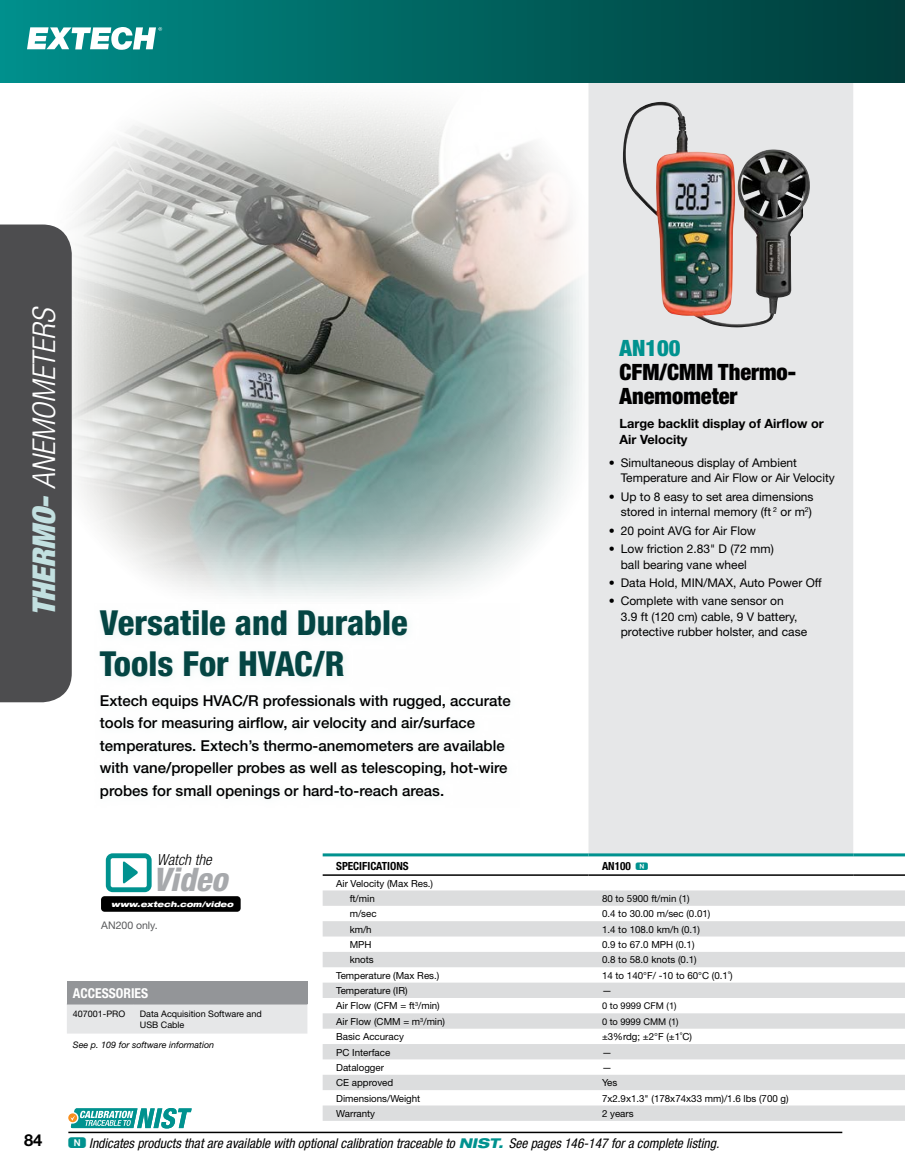
<style>
.page{position:relative;width:905px;height:1175px;background:#fff}
.page>*{position:absolute;margin:0;border:0;box-sizing:border-box;transform-origin:0 0}
.t1{font:800 condensed 34.5px/41.4px "Helvetica Neue LT";color:#044543}
.t2{font:italic 800 condensed 32.4px "Helvetica Neue LT";color:#a7a9ac}
.t3{font:italic 300 condensed 31.5px "Helvetica Neue LT";color:#fff}
.t4{font:900 condensed 22.5px/24px "Helvetica Neue LT";color:#000}
.t5{font:900 condensed 22.5px "Helvetica Neue LT";color:#00928f}
.t6{font:700 16.5px "Helvetica Neue LT";color:#000}
.t7{font:italic 300 condensed 15.3px "Helvetica Neue LT";color:#000}
.t8{font:500 15px/22.5px "Helvetica Neue LT";color:#000}
.t9{font:700 condensed 13.65px "Helvetica Neue LT";color:#fff}
.t10{font:italic condensed 13.5px "Helvetica Neue LT";color:#000}
.t11{font:700 12.75px/16.5px "Helvetica Neue LT";color:#000}
.t12{font:12px/15.8px "Helvetica Neue LT";color:#000}
.t13{font:700 condensed 11.25px "Helvetica Neue LT";color:#000}
.t14{font:10.5px "Helvetica Neue LT";color:#58595b}
.t15{font:9.75px/15.3px "Helvetica Neue LT";color:#000}
.t16{font:9.3px "Helvetica Neue LT";letter-spacing:-.005em;color:#000}
.t17{font:9px/10.5px "Helvetica Neue LT";color:#000}
.t18{font:italic 9px "Helvetica Neue LT";color:#000}
.t19{font:italic 900 expanded 7.5px "Helvetica Neue LT";color:#fff}
.s1{font-weight:900;color:#c2e0e0}
.s2{font-family:"Deutsche Bahn AG Six";font-weight:400;font-stretch:normal;font-size:10.5px;color:#00928f}
.s3{font-family:"Deutsche Bahn AG Six";font-style:normal;font-stretch:normal;font-size:15px;color:#00928f}
.s4{font-weight:800;font-stretch:expanded;color:#00928f}
</style>
<div class="page">
<hr style="left:68px;top:1131px;width:774px;height:2px;background:#000">
<img style="left:72px;top:101px;width:510px;height:498px">
<div style="left:0;top:224px;width:72px;height:478px;background:#4d4d4f"></div>
<div style="left:588px;top:83px;width:265px;height:770px;background:#e6e7e8"></div>
<svg style="left:322px;top:890px;width:582px;height:230px;fill:#dddedf"></svg>
<hr style="left:588px;top:853px;width:265px;height:3px;background:#00928f">
<hr style="left:853px;top:853px;width:51px;height:3px;background:#00928f">
<hr style="left:322px;top:874px;width:266px;height:1px;background:#000">
<hr style="left:588px;top:874px;width:265px;height:1px;background:#000">
<hr style="left:853px;top:874px;width:51px;height:1px;background:#000">
<hr style="left:322px;top:853px;width:266px;height:3px;background:#00928f">
<div style="left:0;top:0;width:904px;height:83px;background:linear-gradient(to right,#008e8a,#003c39)"></div>
<svg style="left:27px;top:27px;width:135px;height:23px"></svg>
<img style="left:623px;top:102px;width:149px;height:225px">
<svg style="left:106px;top:853px;width:46px;height:39px"></svg>
<div style="left:101px;top:896px;width:140px;height:15px;background:#000;border-radius:4px"></div>
<svg style="left:68px;top:1113px;width:9px;height:9px"></svg>
<svg style="left:70px;top:1108px;width:122px;height:20px"></svg>
<div style="left:67px;top:981px;width:240px;height:23px;background:#939598"></div>
<div style="left:67px;top:1004px;width:240px;height:29px;background:#e6e7e8"></div>
<h3 class="t3" style="left:26px;top:616px;width:312px;rotate:-90deg"><span class="s1">THERMO-</span> ANEMOMETERS</h3>
<h1 class="t1" style="left:100px;top:601px;width:309px">Versatile and Durable<br>Tools For HVAC/R</h1>
<p class="t8" style="left:100px;top:689px;width:412px">Extech equips HVAC/R professionals with rugged, accurate tools for measuring airflow, air velocity and air/surface temperatures. Extech’s thermo-anemometers are available with vane/propeller probes as well as telescoping, hot-wire probes for small openings or hard-to-reach areas.</p>
<h3 class="t5" style="left:619px;top:334px;width:62px">AN100</h3>
<h3 class="t4" style="left:619px;top:360px;width:178px">CFM/CMM Thermo-<br>Anemometer</h3>
<h3 class="t11" style="left:619px;top:414px;width:206px">Large backlit display of Airflow or<br>Air Velocity</h3>
<p class="t12" style="left:620px;top:454px;width:216px;text-indent:-12px">• Simultaneous display of Ambient<br>Temperature and Air Flow or Air Velocity</p>
<p class="t12" style="left:608px;top:488px;width:206px;text-align:right">• Up to 8 easy to set area dimensions stored in internal memory (ft <sup>2</sup> or m<sup>2</sup>)</p>
<p class="t12" style="left:608px;top:522px;width:149px">• 20 point AVG for Air Flow</p>
<p class="t12" style="left:620px;top:540px;width:154px;text-indent:-12px">• Low friction 2.83" D (72 mm) ball bearing vane wheel</p>
<p class="t12" style="left:608px;top:574px;width:214px">• Data Hold, MIN/MAX, Auto Power Off</p>
<p class="t12" style="left:620px;top:592px;width:188px;text-indent:-12px">• Complete with vane sensor on<br>3.9 ft (120 cm) cable, 9 V battery, protective rubber holster, and case</p>
<h3 class="t7" style="left:157px;top:851px;width:56px">Watch the</h3>
<p class="t19" style="left:111px;top:899px;width:124px">www.extech.com/video</p>
<h2 class="t2" style="left:153px;top:859px;width:76px">Video</h2>
<p class="t14" style="left:101px;top:919px;width:58px">AN200 only.</p>
<h3 class="t9" style="left:73px;top:984px;width:77px">ACCESSORIES</h3>
<p class="t17" style="left:73px;top:1008px;width:54px">407001-PRO</p>
<p class="t17" style="left:140px;top:1008px;width:123px">Data Acquisition Software and<br>USB Cable</p>
<p class="t18" style="left:73px;top:1039px;width:143px">See p. 109 for software information</p>
<p class="t13" style="left:336px;top:859px;width:74px">SPECIFICATIONS</p>
<p class="t13" style="left:602px;top:859px;width:48px">AN100 <span class="s2">N</span></p>
<p class="t15" style="left:350px;top:875px;width:85px;text-indent:-14px">Air Velocity (Max Res.) ft/min</p>
<p class="t15" style="left:602px;top:890px;width:89px">80 to 5900 ft/min (1)</p>
<p class="t15" style="left:349px;top:906px;width:28px">m/sec</p>
<p class="t15" style="left:602px;top:906px;width:110px">0.4 to 30.00 m/sec (0.01)</p>
<p class="t15" style="left:349px;top:921px;width:24px">km/h</p>
<p class="t15" style="left:602px;top:921px;width:100px">1.4 to 108.0 km/h (0.1)</p>
<p class="t15" style="left:349px;top:936px;width:23px">MPH</p>
<p class="t15" style="left:602px;top:936px;width:94px">0.9 to 67.0 MPH (0.1)</p>
<p class="t15" style="left:349px;top:952px;width:26px">knots</p>
<p class="t15" style="left:602px;top:952px;width:96px">0.8 to 58.0 knots (0.1)</p>
<p class="t15" style="left:336px;top:967px;width:105px">Temperature (Max Res.)</p>
<p class="t15" style="left:602px;top:967px;width:132px">14 to 140°F/ -10 to 60°C (0.1˚)</p>
<p class="t15" style="left:336px;top:982px;width:73px">Temperature (IR)</p>
<p class="t15" style="left:602px;top:982px;width:11px">—</p>
<p class="t15" style="left:336px;top:998px;width:105px">Air Flow (CFM = ft<sup>3</sup>/min)</p>
<p class="t16" style="left:602px;top:1000px;width:76px">0 to 9999 CFM (1)</p>
<p class="t15" style="left:336px;top:1013px;width:110px">Air Flow (CMM = m<sup>3</sup>/min)</p>
<p class="t16" style="left:602px;top:1015px;width:78px">0 to 9999 CMM (1)</p>
<p class="t15" style="left:336px;top:1029px;width:69px">Basic Accuracy</p>
<p class="t15" style="left:602px;top:1029px;width:91px">±3%rdg; ±2°F (±1˚C)</p>
<p class="t15" style="left:336px;top:1044px;width:56px">PC Interface</p>
<p class="t15" style="left:602px;top:1044px;width:11px">—</p>
<p class="t15" style="left:336px;top:1059px;width:49px">Datalogger</p>
<p class="t15" style="left:602px;top:1059px;width:11px">—</p>
<p class="t15" style="left:336px;top:1075px;width:59px">CE approved</p>
<p class="t15" style="left:602px;top:1075px;width:17px">Yes</p>
<p class="t15" style="left:336px;top:1090px;width:86px">Dimensions/Weight</p>
<p class="t15" style="left:602px;top:1090px;width:188px">7x2.9x1.3" (178x74x33 mm)/1.6 lbs (700 g)</p>
<p class="t15" style="left:336px;top:1105px;width:40px">Warranty</p>
<p class="t15" style="left:602px;top:1105px;width:33px">2 years</p>
<h3 class="t6" style="left:24px;top:1130px;width:20px">84</h3>
<h3 class="t10" style="left:68px;top:1135px;width:652px"><span class="s3">N</span> Indicates products that are available with optional calibration traceable to <span class="s4">NIST.</span> See pages 146-147 for a complete listing.</h3>
</div>
